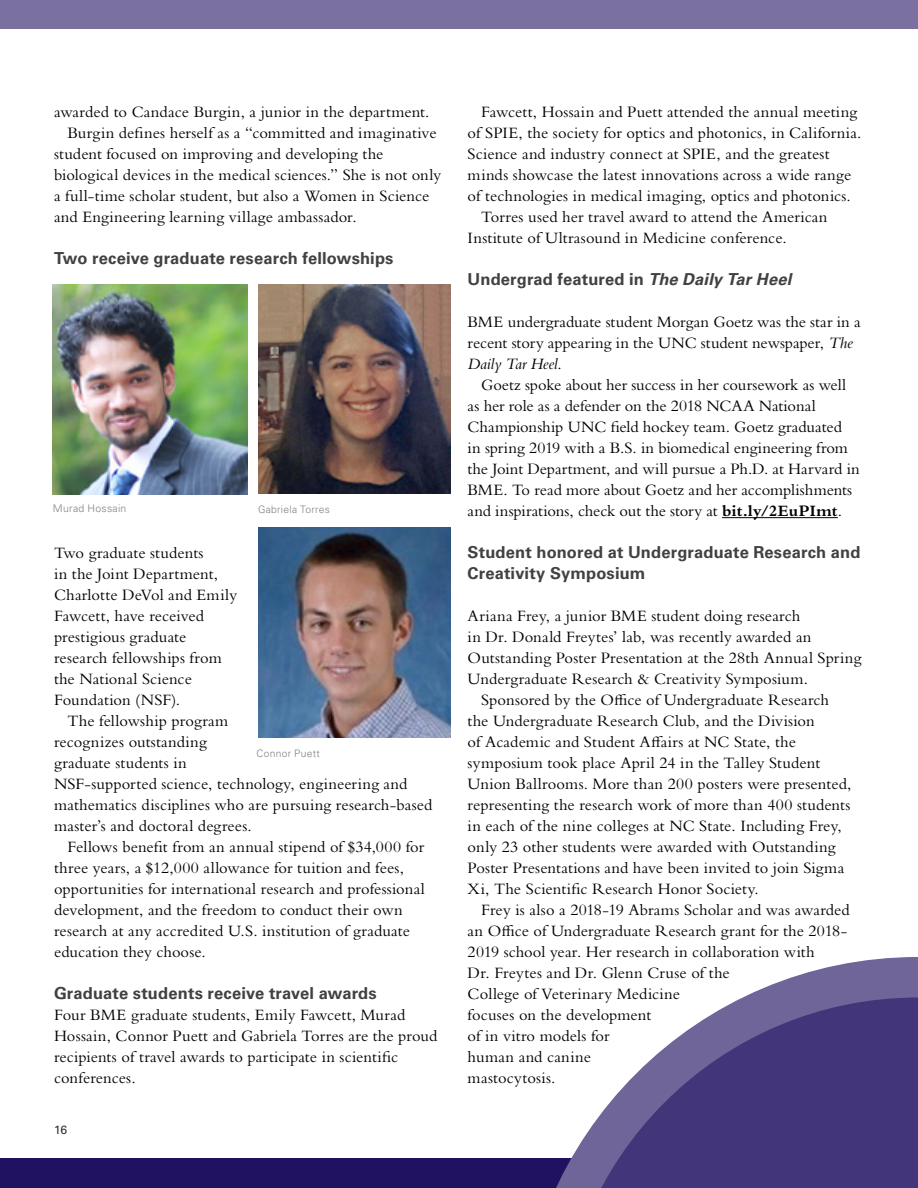
<style>
.page{position:relative;width:918px;height:1188px;background:#fff}
.page>*{position:absolute;margin:0;border:0;box-sizing:border-box;transform-origin:0 0}
.t1{font:16.5px/21px "Bembo Std";letter-spacing:.005em;color:#000}
.t2{font:700 16.5px/21px "Univers LT Std";letter-spacing:.01em;color:#414042}
.t3{font:16.5px "Bembo Std";letter-spacing:.025em;color:#000}
.t4{font:12px "Univers LT Std";color:#322b29}
.t5{font:300 10.5px "Univers LT Std";letter-spacing:.025em;color:#808285}
.t6{font:300 10.35px "Univers LT Std";letter-spacing:.025em;color:#808285}
.s1{font-style:italic}
.s2{font-weight:700}
</style>
<div class="page">
<div style="left:0;top:1158px;width:918px;height:30px;background:#211261"></div>
<hr style="left:722px;top:517px;width:116px;height:1px;background:#000">
<img style="left:258px;top:284px;width:192px;height:210px">
<img style="left:53px;top:284px;width:195px;height:210px">
<img style="left:258px;top:528px;width:192px;height:210px">
<div style="left:0;top:0;width:918px;height:28px;background:#7a71a0"></div>
<svg style="left:556px;top:957px;width:362px;height:231px"></svg>
<svg style="left:560px;top:998px;width:358px;height:190px;fill:#423579"></svg>
<p class="t1" style="left:54px;top:101px;width:377px">awarded to Candace Burgin, a junior in the department.</p>
<p class="t1" style="left:67px;top:122px;width:371px">Burgin defines herself as a “committed and imaginative</p>
<p class="t1" style="left:54px;top:143px;width:331px">student focused on improving and developing the</p>
<p class="t1" style="left:54px;top:164px;width:389px">biological devices in the medical sciences.” She is not only</p>
<p class="t1" style="left:54px;top:185px;width:377px">a full-time scholar student, but also a Women in Science</p>
<p class="t1" style="left:54px;top:206px;width:304px">and Engineering learning village ambassador.</p>
<p class="t2" style="left:54px;top:248px;width:341px">Two receive graduate research fellowships</p>
<p class="t5" style="left:53px;top:502px;width:75px">Murad Hossain</p>
<p class="t6" style="left:258px;top:503px;width:73px">Gabriela Torres</p>
<p class="t1" style="left:54px;top:542px;width:185px">Two graduate students<br>in the Joint Department,<br>Charlotte DeVol and Emily<br>Fawcett, have received prestigious graduate research fellowships from the National Science<br>Foundation (NSF).</p>
<p class="t1" style="left:54px;top:710px;width:380px;text-indent:13px">The fellowship program<br>recognizes outstanding<br>graduate students in<br>NSF-supported science, technology, engineering and mathematics disciplines who are pursuing research-based master’s and doctoral degrees.</p>
<p class="t1" style="left:54px;top:836px;width:372px;text-indent:13px">Fellows benefit from an annual stipend of $34,000 for three years, a $12,000 allowance for tuition and fees, opportunities for international research and professional development, and the freedom to conduct their own research at any accredited U.S. institution of graduate education they choose.</p>
<p class="t2" style="left:54px;top:983px;width:324px">Graduate students receive travel awards</p>
<p class="t1" style="left:54px;top:1004px;width:385px">Four BME graduate students, Emily Fawcett, Murad Hossain, Connor Puett and Gabriela Torres are the proud recipients of travel awards to participate in scientific conferences.</p>
<p class="t6" style="left:257px;top:747px;width:65px">Connor Puett</p>
<p class="t4" style="left:54px;top:1122px;width:15px">16</p>
<p class="t1" style="left:481px;top:101px;width:378px">Fawcett, Hossain and Puett attended the annual meeting</p>
<p class="t1" style="left:468px;top:122px;width:395px">of SPIE, the society for optics and photonics, in California.</p>
<p class="t1" style="left:468px;top:143px;width:363px">Science and industry connect at SPIE, and the greatest</p>
<p class="t1" style="left:468px;top:164px;width:385px">minds showcase the latest innovations across a wide range</p>
<p class="t1" style="left:468px;top:185px;width:385px">of technologies in medical imaging, optics and photonics.</p>
<p class="t1" style="left:481px;top:206px;width:348px">Torres used her travel award to attend the American</p>
<p class="t1" style="left:468px;top:227px;width:321px">Institute of Ultrasound in Medicine conference.</p>
<p class="t2" style="left:468px;top:269px;width:325px">Undergrad featured in <span class="s1">The Daily Tar Heel</span></p>
<p class="t1" style="left:468px;top:311px;width:395px">BME undergraduate student Morgan Goetz was the star in a recent story appearing in the UNC student newspaper, <span class="s1">The<br>Daily Tar Heel</span>.</p>
<p class="t1" style="left:468px;top:374px;width:394px;text-indent:13px">Goetz spoke about her success in her coursework as well as her role as a defender on the 2018 NCAA National Championship UNC field hockey team. Goetz graduated<br>in spring 2019 with a B.S. in biomedical engineering from the Joint Department, and will pursue a Ph.D. at Harvard in BME. To read more about Goetz and her accomplishments and inspirations, check out the story at <span class="s2">bit.ly/2EuPImt</span>.</p>
<p class="t2" style="left:468px;top:542px;width:394px">Student honored at Undergraduate Research and<br>Creativity Symposium</p>
<p class="t1" style="left:468px;top:605px;width:334px">Ariana Frey, a junior BME student doing research</p>
<p class="t1" style="left:468px;top:626px;width:345px">in Dr. Donald Freytes’ lab, was recently awarded an</p>
<p class="t1" style="left:468px;top:647px;width:395px">Outstanding Poster Presentation at the 28th Annual Spring</p>
<p class="t1" style="left:468px;top:668px;width:342px">Undergraduate Research &amp; Creativity Symposium.</p>
<p class="t1" style="left:481px;top:689px;width:349px">Sponsored by the Office of Undergraduate Research</p>
<p class="t1" style="left:468px;top:710px;width:349px">the Undergraduate Research Club, and the Division</p>
<p class="t1" style="left:468px;top:731px;width:330px">of Academic and Student Affairs at NC State, the</p>
<p class="t1" style="left:468px;top:752px;width:354px">symposium took place April 24 in the Talley Student</p>
<p class="t1" style="left:468px;top:773px;width:385px">Union Ballrooms. More than 200 posters were presented,</p>
<p class="t1" style="left:468px;top:794px;width:384px">representing the research work of more than 400 students</p>
<p class="t1" style="left:468px;top:815px;width:376px">in each of the nine colleges at NC State. Including Frey,</p>
<p class="t1" style="left:468px;top:836px;width:369px">only 23 other students were awarded with Outstanding</p>
<p class="t1" style="left:468px;top:857px;width:378px">Poster Presentations and have been invited to join Sigma</p>
<p class="t1" style="left:468px;top:878px;width:293px">Xi, The Scientific Research Honor Society.</p>
<p class="t1" style="left:481px;top:899px;width:370px">Frey is also a 2018-19 Abrams Scholar and was awarded</p>
<p class="t1" style="left:468px;top:920px;width:381px">an Office of Undergraduate Research grant for the 2018-</p>
<p class="t1" style="left:468px;top:941px;width:349px">2019 school year. Her research in collaboration with</p>
<p class="t1" style="left:468px;top:962px;width:264px">Dr. Freytes and Dr. Glenn Cruse of the</p>
<p class="t1" style="left:468px;top:983px;width:214px">College of Veterinary Medicine</p>
<p class="t1" style="left:468px;top:1004px;width:185px">focuses on the development</p>
<p class="t1" style="left:468px;top:1025px;width:143px">of in vitro models for</p>
<p class="t3" style="left:468px;top:1047px;width:125px">human and canine</p>
<p class="t1" style="left:468px;top:1067px;width:89px">mastocytosis.</p>
</div>
